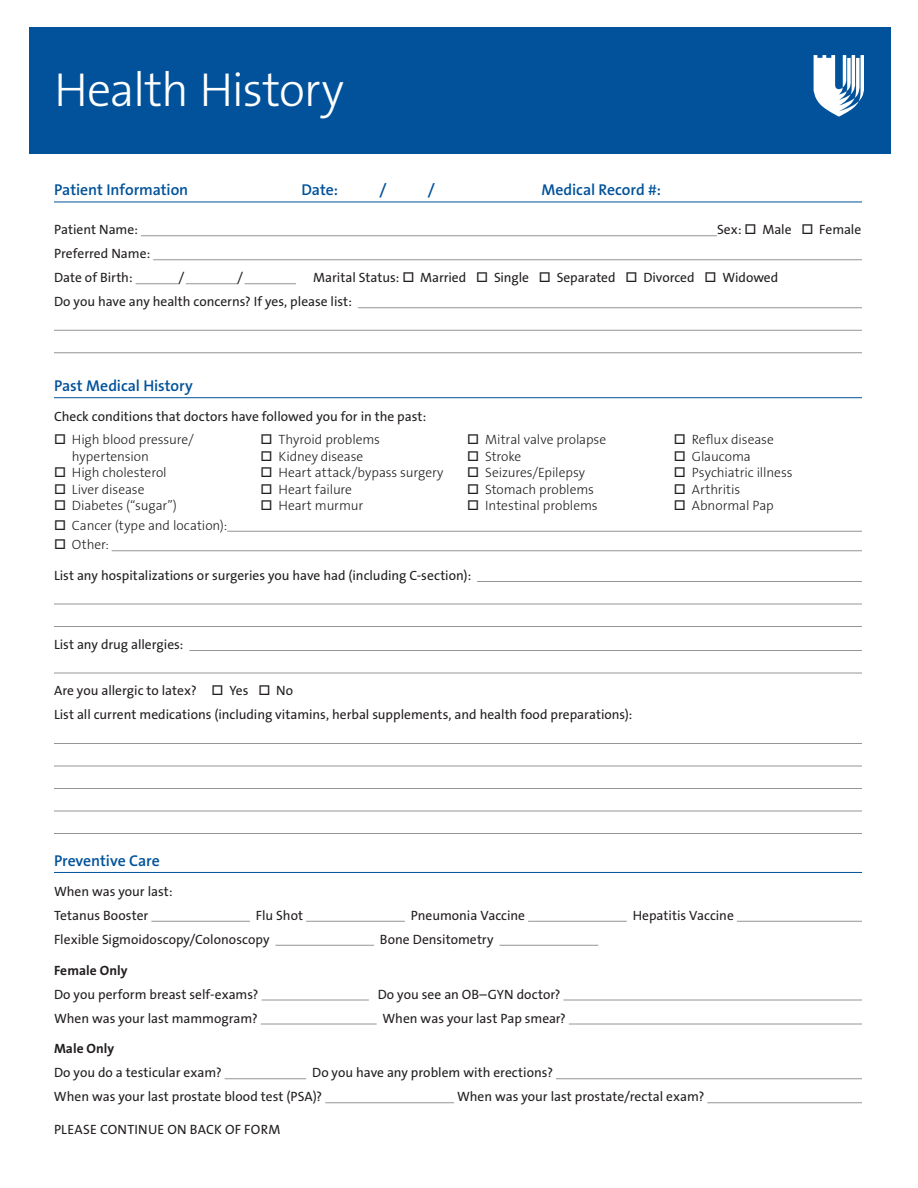
<style>
.page{position:relative;width:918px;height:1188px;background:#fff}
.page>*{position:absolute;margin:0;border:0;box-sizing:border-box;transform-origin:0 0}
.t1{font:300 48px "The Sans B W3";letter-spacing:-.03em;color:#fff}
.t2{font:600 15.75px "The Sans B W6";letter-spacing:-.005em;color:#01529a}
.t3{font:13.5px/24px "The Sans B W5 Plain";color:#231f20}
.t4{font:300 13.5px "The Sans B W3";letter-spacing:-.005em;color:#231f20}
.t5{font:700 13.5px "The Sans B W7";letter-spacing:.005em;color:#231f20}
</style>
<div class="page">
<hr style="left:54px;top:202px;width:818px;height:1px;background:#01529a">
<hr style="left:141px;top:235px;width:576px;height:1px;background:#939598">
<hr style="left:153px;top:259px;width:710px;height:1px;background:#939598">
<hr style="left:136px;top:283px;width:42px;height:1px;background:#939598">
<hr style="left:186px;top:283px;width:51px;height:1px;background:#939598">
<hr style="left:245px;top:283px;width:51px;height:1px;background:#939598">
<hr style="left:358px;top:307px;width:505px;height:1px;background:#939598">
<hr style="left:54px;top:330px;width:809px;height:1px;background:#939598">
<hr style="left:54px;top:352px;width:809px;height:1px;background:#939598">
<hr style="left:54px;top:397px;width:818px;height:1px;background:#01529a">
<hr style="left:227px;top:531px;width:636px;height:1px;background:#939598">
<hr style="left:112px;top:550px;width:756px;height:1px;background:#939598">
<hr style="left:477px;top:581px;width:390px;height:1px;background:#939598">
<hr style="left:54px;top:604px;width:809px;height:1px;background:#939598">
<hr style="left:54px;top:626px;width:809px;height:1px;background:#939598">
<hr style="left:189px;top:650px;width:674px;height:1px;background:#939598">
<hr style="left:54px;top:673px;width:809px;height:1px;background:#939598">
<hr style="left:54px;top:743px;width:814px;height:1px;background:#939598">
<hr style="left:54px;top:766px;width:809px;height:1px;background:#939598">
<hr style="left:54px;top:788px;width:809px;height:1px;background:#939598">
<hr style="left:54px;top:811px;width:809px;height:1px;background:#939598">
<hr style="left:54px;top:833px;width:809px;height:1px;background:#939598">
<hr style="left:54px;top:872px;width:818px;height:1px;background:#01529a">
<hr style="left:151px;top:921px;width:99px;height:1px;background:#939598">
<hr style="left:306px;top:921px;width:99px;height:1px;background:#939598">
<hr style="left:528px;top:921px;width:99px;height:1px;background:#939598">
<hr style="left:737px;top:921px;width:131px;height:1px;background:#939598">
<hr style="left:275px;top:945px;width:99px;height:1px;background:#939598">
<hr style="left:500px;top:945px;width:98px;height:1px;background:#939598">
<hr style="left:262px;top:1000px;width:107px;height:1px;background:#939598">
<hr style="left:563px;top:1000px;width:305px;height:1px;background:#939598">
<hr style="left:261px;top:1024px;width:116px;height:1px;background:#939598">
<hr style="left:569px;top:1024px;width:303px;height:1px;background:#939598">
<hr style="left:225px;top:1078px;width:81px;height:1px;background:#939598">
<hr style="left:556px;top:1078px;width:316px;height:1px;background:#939598">
<hr style="left:325px;top:1102px;width:129px;height:1px;background:#939598">
<hr style="left:707px;top:1102px;width:162px;height:1px;background:#939598">
<div style="left:862px;top:190px;width:54px;height:934px;background:#fff"></div>
<div style="left:29px;top:27px;width:862px;height:126px;background:#01529a"></div>
<svg style="left:814px;top:55px;width:50px;height:62px"></svg>
<h1 class="t1" style="left:54px;top:59px;width:292px">Health History</h1>
<h2 class="t2" style="left:54px;top:180px;width:136px">Patient Information</h2>
<p class="t2" style="left:301px;top:180px;width:38px">Date:</p>
<p class="t2" style="left:379px;top:180px;width:9px">/</p>
<p class="t2" style="left:428px;top:180px;width:9px">/</p>
<p class="t2" style="left:541px;top:180px;width:121px">Medical Record #:</p>
<p class="t3" style="left:54px;top:218px;width:85px">Patient Name:</p>
<p class="t3" style="left:717px;top:218px;width:146px">Sex: □ Male □ Female</p>
<p class="t3" style="left:54px;top:242px;width:98px">Preferred Name:</p>
<p class="t3" style="left:54px;top:266px;width:80px">Date of Birth:</p>
<p class="t3" style="left:178px;top:266px;width:7px">/</p>
<p class="t3" style="left:54px;top:266px;width:300px;text-indent:183px">/<br>Do you have any health concerns? If yes, please list:</p>
<p class="t3" style="left:313px;top:266px;width:467px">Marital Status: □ Married □ Single □ Separated □ Divorced □ Widowed</p>
<h2 class="t2" style="left:54px;top:376px;width:141px">Past Medical History</h2>
<p class="t3" style="left:54px;top:405px;width:374px">Check conditions that doctors have followed you for in the past:</p>
<p class="t4" style="left:54px;top:431px;width:141px">□ High blood pressure/</p>
<p class="t4" style="left:261px;top:431px;width:121px">□ Thyroid problems</p>
<p class="t4" style="left:467px;top:431px;width:141px">□ Mitral valve prolapse</p>
<p class="t4" style="left:674px;top:431px;width:101px">□ Reflux disease</p>
<p class="t4" style="left:72px;top:448px;width:78px">hypertension</p>
<p class="t4" style="left:261px;top:448px;width:104px">□ Kidney disease</p>
<p class="t4" style="left:467px;top:447px;width:56px">□ Stroke</p>
<p class="t4" style="left:674px;top:447px;width:78px">□ Glaucoma</p>
<p class="t4" style="left:54px;top:464px;width:114px">□ High cholesterol</p>
<p class="t4" style="left:261px;top:464px;width:184px">□ Heart attack/bypass surgery</p>
<p class="t4" style="left:467px;top:464px;width:119px">□ Seizures/Epilepsy</p>
<p class="t4" style="left:674px;top:464px;width:120px">□ Psychiatric illness</p>
<p class="t4" style="left:54px;top:481px;width:92px">□ Liver disease</p>
<p class="t4" style="left:261px;top:480px;width:93px">□ Heart failure</p>
<p class="t4" style="left:467px;top:480px;width:128px">□ Stomach problems</p>
<p class="t4" style="left:674px;top:480px;width:68px">□ Arthritis</p>
<p class="t4" style="left:54px;top:497px;width:124px">□ Diabetes (“sugar”)</p>
<p class="t4" style="left:261px;top:497px;width:104px">□ Heart murmur</p>
<p class="t4" style="left:467px;top:497px;width:132px">□ Intestinal problems</p>
<p class="t4" style="left:674px;top:497px;width:101px">□ Abnormal Pap</p>
<p class="t4" style="left:54px;top:517px;width:175px">□ Cancer (type and location):</p>
<p class="t4" style="left:54px;top:536px;width:56px">□ Other:</p>
<p class="t3" style="left:54px;top:564px;width:419px">List any hospitalizations or surgeries you have had (including C-section):</p>
<p class="t3" style="left:54px;top:633px;width:131px">List any drug allergies:</p>
<p class="t3" style="left:54px;top:679px;width:241px">Are you allergic to latex? □ Yes □ No</p>
<p class="t3" style="left:54px;top:703px;width:580px">List all current medications (including vitamins, herbal supplements, and health food preparations):</p>
<h2 class="t2" style="left:54px;top:850px;width:107px">Preventive Care</h2>
<p class="t3" style="left:54px;top:879px;width:120px">When was your last:</p>
<p class="t3" style="left:54px;top:903px;width:96px">Tetanus Booster</p>
<p class="t3" style="left:256px;top:903px;width:49px">Flu Shot</p>
<p class="t3" style="left:54px;top:927px;width:217px">Flexible Sigmoidoscopy/Colonoscopy</p>
<p class="t5" style="left:54px;top:961px;width:75px">Female Only</p>
<p class="t3" style="left:54px;top:982px;width:206px">Do you perform breast self-exams?</p>
<p class="t3" style="left:54px;top:1006px;width:205px">When was your last mammogram?</p>
<p class="t3" style="left:411px;top:903px;width:116px">Pneumonia Vaccine</p>
<p class="t3" style="left:380px;top:927px;width:115px">Bone Densitometry</p>
<p class="t3" style="left:378px;top:982px;width:184px">Do you see an OB–GYN doctor?</p>
<p class="t3" style="left:383px;top:1006px;width:185px">When was your last Pap smear?</p>
<p class="t3" style="left:633px;top:903px;width:103px">Hepatitis Vaccine</p>
<p class="t5" style="left:54px;top:1040px;width:62px">Male Only</p>
<p class="t3" style="left:54px;top:1061px;width:169px">Do you do a testicular exam?</p>
<p class="t3" style="left:312px;top:1061px;width:242px">Do you have any problem with erections?</p>
<p class="t3" style="left:54px;top:1085px;width:270px">When was your last prostate blood test (PSA)?</p>
<p class="t3" style="left:457px;top:1085px;width:249px">When was your last prostate/rectal exam?</p>
<p class="t3" style="left:54px;top:1117px;width:228px">PLEASE CONTINUE ON BACK OF FORM</p>
</div>
